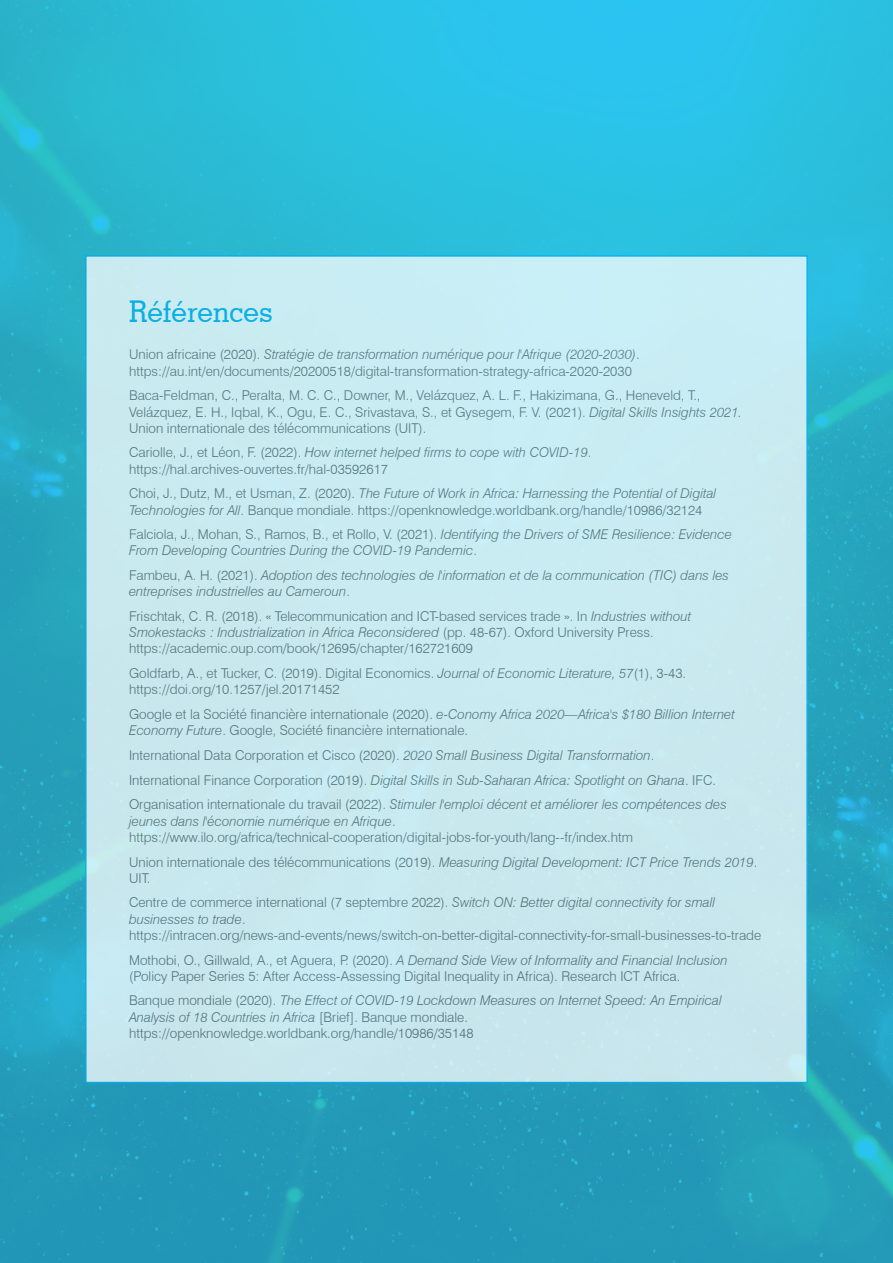
<style>
.page{position:relative;width:893px;height:1263px;background:#fff}
.page>*{position:absolute;margin:0;border:0;box-sizing:border-box;transform-origin:0 0}
.t1{font:500 30px "Geometric Slab 703 BT";color:#00aeef;scale:.95 1}
.t2{font:300 13.5px/16.2px "Swiss 721 BT";color:#636366}
.t3{font:italic 300 13.5px/16.2px "Swiss 721 BT";color:#636366}
.s1{font-style:italic}
.s2{font-style:normal}
</style>
<div class="page">
<img style="left:0;top:0;width:893px;height:1263px">
<div style="left:86px;top:256px;width:721px;height:826px;background:#c9eaf0"></div>
<h1 class="t1" style="left:129px;top:293px;width:153px">Références</h1>
<p class="t2" style="left:129px;top:346px;width:512px">Union africaine (2020). <span class="s1">Stratégie de transformation numérique pour l'Afrique (2020-2030)</span>. https://au.int/en/documents/20200518/digital-transformation-strategy-africa-2020-2030</p>
<p class="t2" style="left:129px;top:387px;width:615px">Baca-Feldman, C., Peralta, M. C. C., Downer, M., Velázquez, A. L. F., Hakizimana, G., Heneveld, T.,<br>Velázquez, E. H., Iqbal, K., Ogu, E. C., Srivastava, S., et Gysegem, F. V. (2021). <span class="s1">Digital Skills Insights 2021.<br></span>Union internationale des télécommunications (UIT).</p>
<p class="t2" style="left:129px;top:444px;width:464px">Cariolle, J., et Léon, F. (2022). <span class="s1">How internet helped firms to cope with COVID-19</span>. https://hal.archives-ouvertes.fr/hal-03592617</p>
<p class="t2" style="left:129px;top:485px;width:589px">Choi, J., Dutz, M., et Usman, Z. (2020). <span class="s1">The Future of Work in Africa: Harnessing the Potential of Digital<br>Technologies for All</span>. Banque mondiale. https://openknowledge.worldbank.org/handle/10986/32124</p>
<p class="t3" style="left:129px;top:526px;width:604px"><span class="s2">Falciola, J., Mohan, S., Ramos, B., et Rollo, V. (2021).</span> Identifying the Drivers of SME Resilience: Evidence<br>From Developing Countries During the COVID-19 Pandemic<span class="s2">.</span></p>
<p class="t3" style="left:129px;top:567px;width:602px"><span class="s2">Fambeu, A. H. (2021).</span> Adoption des technologies de l'information et de la communication (TIC) dans les entreprises industrielles au Cameroun<span class="s2">.</span></p>
<p class="t2" style="left:129px;top:608px;width:564px">Frischtak, C. R. (2018). « Telecommunication and ICT-based services trade ». In <span class="s1">Industries without<br>Smokestacks : Industrialization in Africa Reconsidered</span> (pp. 48-67). Oxford University Press. https://academic.oup.com/book/12695/chapter/162721609</p>
<p class="t2" style="left:129px;top:665px;width:559px">Goldfarb, A., et Tucker, C. (2019). Digital Economics. <span class="s1">Journal of Economic Literature, 57</span>(1), 3-43. https://doi.org/10.1257/jel.20171452</p>
<p class="t2" style="left:129px;top:706px;width:607px">Google et la Société financière internationale (2020). <span class="s1">e-Conomy Africa 2020—Africa's $180 Billion Internet<br>Economy Future</span>. Google, Société financière internationale.</p>
<p class="t3" style="left:129px;top:743px;width:599px;line-height:24.8px"><span class="s2">International Data Corporation et Cisco (2020).</span> 2020 Small Business Digital Transformation<span class="s2">.<br>International Finance Corporation (2019).</span> Digital Skills in Sub-Saharan Africa: Spotlight on Ghana<span class="s2">. IFC.<br>Organisation internationale du travail (2022).</span> Stimuler l'emploi décent et améliorer les compétences des</p>
<p class="t2" style="left:129px;top:813px;width:505px"><span class="s1">jeunes dans l'économie numérique en Afrique</span>. https://www.ilo.org/africa/technical-cooperation/digital-jobs-for-youth/lang--fr/index.htm</p>
<p class="t2" style="left:129px;top:853px;width:630px">Union internationale des télécommunications (2019). <span class="s1">Measuring Digital Development: ICT Price Trends 2019</span>.<br>UIT.</p>
<p class="t2" style="left:129px;top:894px;width:634px">Centre de commerce international (7 septembre 2022). <span class="s1">Switch ON: Better digital connectivity for small businesses to trade</span>. https://intracen.org/news-and-events/news/switch-on-better-digital-connectivity-for-small-businesses-to-trade</p>
<p class="t2" style="left:129px;top:951px;width:600px">Mothobi, O., Gillwald, A., et Aguera, P. (2020). <span class="s1">A Demand Side View of Informality and Financial Inclusion </span>(Policy Paper Series 5: After Access-Assessing Digital Inequality in Africa). Research ICT Africa.</p>
<p class="t2" style="left:129px;top:992px;width:594px">Banque mondiale (2020). <span class="s1">The Effect of COVID-19 Lockdown Measures on Internet Speed: An Empirical<br>Analysis of 18 Countries in Africa</span> [Brief]. Banque mondiale. https://openknowledge.worldbank.org/handle/10986/35148</p>
</div>
